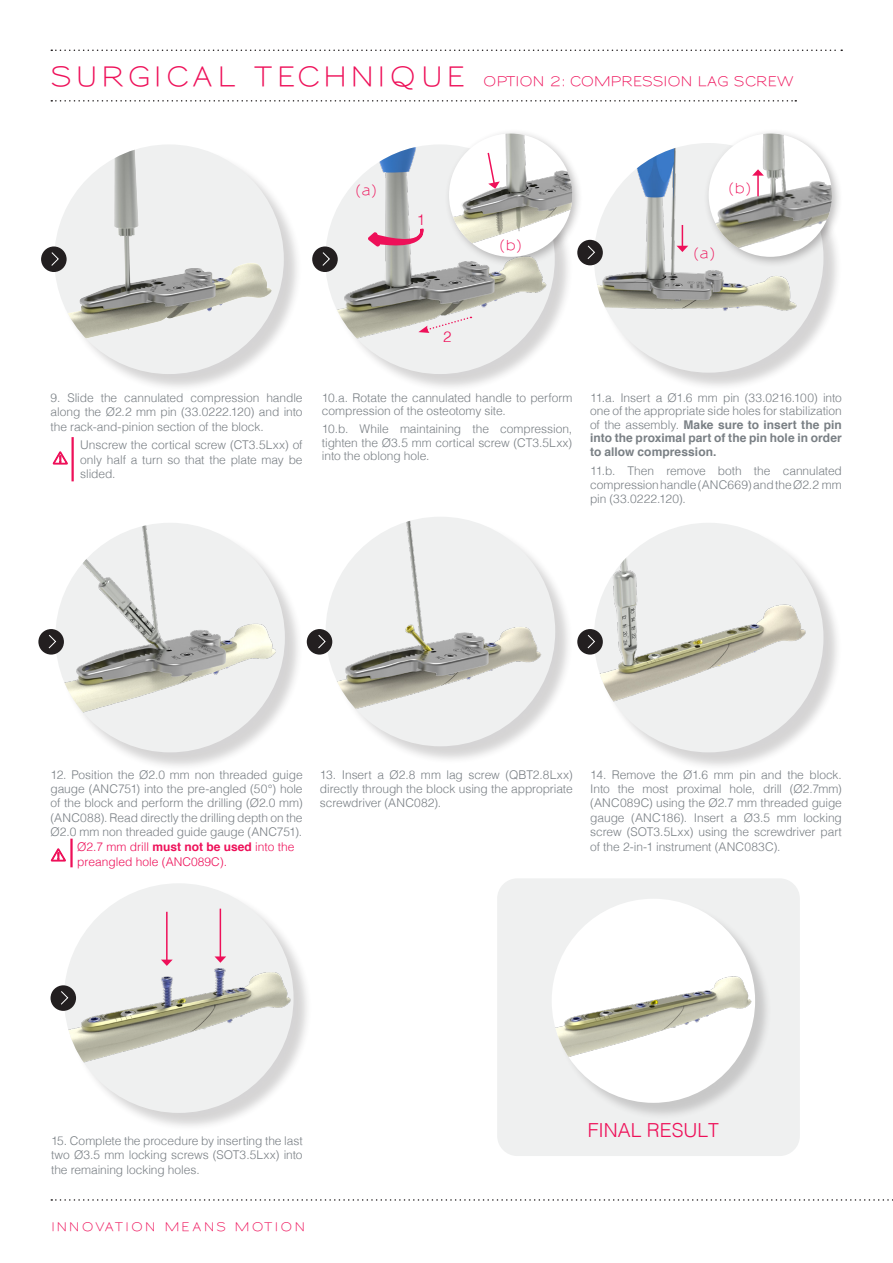
<style>
.page{position:relative;width:893px;height:1263px;background:#fff}
.page>*{position:absolute;margin:0;border:0;box-sizing:border-box;transform-origin:0 0}
.t1{font:300 19.35px "Helvetica";color:#ee1059}
.t2{font:300 15px "Helvetica";color:#ee1059}
.titre1{font:600 13.5px "Sansumi";letter-spacing:-.005em;color:#ee1059}
.texte{font:300 12px/14.4px "Helvetica";letter-spacing:-.005em;color:#797f84;text-align:justify}
.t3{font:300 12px "Helvetica";color:#ee1059}
.t4{font:600 12px "Sansumi";letter-spacing:.175em;color:#ee1059}
.s1{font-size:27px}
.s2{font-weight:700}
</style>
<div class="page">
<svg style="left:51px;top:50px;width:791px;height:1px"></svg>
<div style="left:56px;top:147px;width:246px;height:245px;background:#231f20;opacity:.19"></div>
<img style="left:54px;top:144px;width:230px;height:230px;border-radius:115px">
<div style="left:497px;top:878px;width:303px;height:278px;background:#eff0f0;border-radius:20px"></div>
<div style="left:554px;top:901px;width:218px;height:219px;background:#231f20;opacity:.19"></div>
<div style="left:552px;top:899px;width:203px;height:204px;background:#fff;border-radius:50%"></div>
<img style="left:552px;top:904px;width:203px;height:170px">
<div style="left:66px;top:885px;width:246px;height:246px;background:#231f20;opacity:.19"></div>
<div style="left:64px;top:883px;width:230px;height:230px;background:#eff0f0;border-radius:50%"></div>
<img style="left:66px;top:890px;width:228px;height:191px">
<hr style="left:166px;top:912px;width:2px;height:48px;background:#ee1059">
<svg style="left:161px;top:959px;width:12px;height:7px"></svg>
<hr style="left:220px;top:909px;width:1px;height:48px;background:#ee1059">
<svg style="left:215px;top:956px;width:11px;height:7px"></svg>
<div style="left:328px;top:519px;width:246px;height:246px;background:#231f20;opacity:.19"></div>
<img style="left:326px;top:517px;width:229px;height:229px;border-radius:115px">
<div style="left:58px;top:525px;width:245px;height:246px;background:#231f20;opacity:.19"></div>
<div style="left:55px;top:523px;width:230px;height:229px;background:#eff0f0;border-radius:50%"></div>
<img style="left:55px;top:525px;width:230px;height:209px">
<div style="left:596px;top:525px;width:246px;height:246px;background:#231f20;opacity:.19"></div>
<img style="left:594px;top:523px;width:229px;height:229px;border-radius:115px">
<div style="left:596px;top:145px;width:246px;height:246px;background:#231f20;opacity:.19"></div>
<img style="left:594px;top:147px;width:229px;height:223px">
<svg style="left:51px;top:1199px;width:842px;height:2px"></svg>
<div style="left:577px;top:629px;width:26px;height:26px;background:#231f20;border-radius:50%"></div>
<svg style="left:587px;top:635px;width:8px;height:14px"></svg>
<div style="left:307px;top:629px;width:25px;height:26px;background:#231f20;border-radius:50%"></div>
<svg style="left:318px;top:635px;width:8px;height:14px"></svg>
<div style="left:38px;top:629px;width:26px;height:26px;background:#231f20;border-radius:50%"></div>
<svg style="left:48px;top:635px;width:8px;height:14px"></svg>
<div style="left:577px;top:240px;width:26px;height:25px;background:#231f20;border-radius:50%"></div>
<svg style="left:587px;top:245px;width:8px;height:14px"></svg>
<div style="left:51px;top:985px;width:25px;height:26px;background:#231f20;border-radius:50%"></div>
<svg style="left:61px;top:991px;width:8px;height:14px"></svg>
<svg style="left:51px;top:100px;width:745px;height:2px"></svg>
<div style="left:327px;top:147px;width:246px;height:245px;background:#231f20;opacity:.19"></div>
<img style="left:326px;top:147px;width:229px;height:227px">
<div style="left:312px;top:246px;width:26px;height:26px;background:#231f20;border-radius:50%"></div>
<svg style="left:322px;top:252px;width:8px;height:14px"></svg>
<div style="left:41px;top:246px;width:26px;height:26px;background:#231f20;border-radius:50%"></div>
<svg style="left:51px;top:252px;width:8px;height:14px"></svg>
<svg style="left:418px;top:316px;width:66px;height:44px"></svg>
<svg style="left:365px;top:207px;width:116px;height:98px"></svg>
<div style="left:444px;top:128px;width:140px;height:140px;background:#231f20;opacity:.3"></div>
<img style="left:449px;top:134px;width:123px;height:123px;border-radius:62px">
<svg style="left:486px;top:151px;width:14px;height:38px"></svg>
<div style="left:703px;top:128px;width:140px;height:140px;background:#231f20;opacity:.3"></div>
<img style="left:709px;top:134px;width:123px;height:123px;border-radius:62px">
<hr style="left:757px;top:175px;width:2px;height:21px;background:#ee1059">
<svg style="left:752px;top:169px;width:12px;height:7px"></svg>
<svg style="left:676px;top:225px;width:12px;height:27px"></svg>
<hr style="left:72px;top:437px;width:2px;height:44px;background:#ee1059">
<svg style="left:53px;top:451px;width:15px;height:13px"></svg>
<hr style="left:70px;top:839px;width:3px;height:28px;background:#ee1059">
<svg style="left:51px;top:848px;width:15px;height:13px"></svg>
<p class="titre1" style="left:51px;top:75px;width:744px"><span class="s1">SUR GICA L TECHNIQ UE</span> OPTION 2: COMPRESSION LAG SCREW</p>
<p class="titre1" style="left:354px;top:183px;width:25px">(a)</p>
<p class="titre1" style="left:727px;top:181px;width:26px">(b)</p>
<p class="t2" style="left:417px;top:207px;width:10px">1</p>
<p class="titre1" style="left:498px;top:239px;width:26px">(b)</p>
<p class="titre1" style="left:693px;top:247px;width:25px">(a)</p>
<p class="t2" style="left:443px;top:324px;width:10px">2</p>
<p class="texte" style="left:51px;top:390px;width:254px">9. Slide the cannulated compression handle along the Ø2.2 mm pin (33.0222.120) and into the rack-and-pinion section of the block.</p>
<p class="texte" style="left:80px;top:437px;width:224px">Unscrew the cortical screw (CT3.5Lxx) of only half a turn so that the plate may be slided.</p>
<p class="texte" style="left:322px;top:390px;width:252px;line-height:13.5px">10.a. Rotate the cannulated handle to perform compression of the osteotomy site.</p>
<p class="texte" style="left:322px;top:421px;width:252px;line-height:13.5px">10.b. While maintaining the compression, tighten the Ø3.5 mm cortical screw (CT3.5Lxx) into the oblong hole.</p>
<p class="texte" style="left:590px;top:390px;width:253px;line-height:13.5px">11.a. Insert a Ø1.6 mm pin (33.0216.100) into one of the appropriate side holes for stabilization of the assembly. <span class="s2">Make sure to insert the pin into the proximal part of the pin hole in order to allow compression.</span></p>
<p class="texte" style="left:590px;top:462px;width:253px">11.b. Then remove both the cannulated compression handle (ANC669) and the Ø2.2 mm pin (33.0222.120).</p>
<p class="texte" style="left:51px;top:766px;width:254px">12. Position the Ø2.0 mm non threaded guige gauge (ANC751) into the pre-angled (50°) hole of the block and perform the drilling (Ø2.0 mm) (ANC088). Read directly the drilling depth on the Ø2.0 mm non threaded guide gauge (ANC751).</p>
<p class="t3" style="left:77px;top:837px;width:219px">Ø2.7 mm drill <span class="s2">must not be used</span> into the</p>
<p class="t3" style="left:77px;top:852px;width:152px">preangled hole (ANC089C).</p>
<p class="texte" style="left:320px;top:766px;width:254px">13. Insert a Ø2.8 mm lag screw (QBT2.8Lxx) directly through the block using the appropriate screwdriver (ANC082).</p>
<p class="texte" style="left:590px;top:766px;width:253px">14. Remove the Ø1.6 mm pin and the block.<br>Into the most proximal hole, drill (Ø2.7mm) (ANC089C) using the Ø2.7 mm threaded guige gauge (ANC186). Insert a Ø3.5 mm locking screw (SOT3.5Lxx) using the screwdriver part of the 2-in-1 instrument (ANC083C).</p>
<p class="texte" style="left:51px;top:1133px;width:253px">15. Complete the procedure by inserting the last two Ø3.5 mm locking screws (SOT3.5Lxx) into the remaining locking holes.</p>
<p class="t4" style="left:51px;top:1220px;width:256px">INNOVATION MEANS MOTION</p>
<p class="t1" style="left:588px;top:1114px;width:133px">FINAL RESULT</p>
</div>
